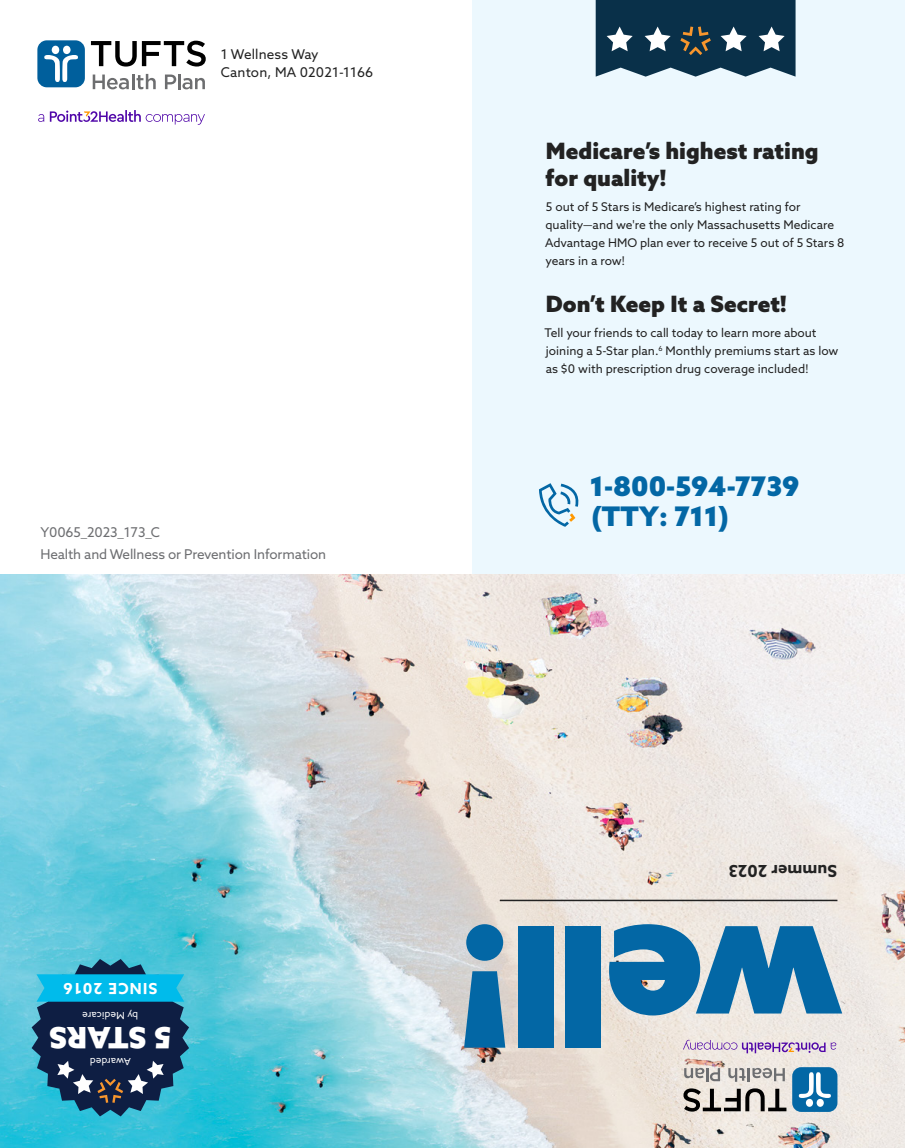
<style>
.page{position:relative;width:905px;height:1148px;background:#fff}
.page>*{position:absolute;margin:0;border:0;box-sizing:border-box;transform-origin:0 0}
.t1{font:900 29.55px "Azo Sans";letter-spacing:.01em;color:#fff}
.t2{font:900 27px/30px "Azo Sans";color:#0367a5}
.t3{font:900 22.5px/27px "Azo Sans";color:#222}
.t4{font:700 16.5px "Azo Sans";color:#222}
.t5{font:700 15.3px "Azo Sans";letter-spacing:.075em;color:#fff}
.Disclaimer{font:13.5px "Azo Sans";letter-spacing:-.01em;color:#6d6e71}
.Body{font:13.5px/18px "Azo Sans";letter-spacing:.01em;color:#222}
.Body__Sidebar{font:12px/18px "Azo Sans";color:#222}
.t6{font:9.9px "Azo Sans";letter-spacing:.01em;color:#fff}
</style>
<div class="page">
<div style="left:472px;top:0;width:432px;height:587px;background:#ecf8fe"></div>
<img style="left:0;top:574px;width:904px;height:574px">
<hr style="left:500px;top:899px;width:337px;height:2px;background:#222">
<svg style="left:595px;top:0;width:200px;height:77px;background:#2d4d61"></svg>
<svg style="left:539px;top:483px;width:40px;height:44px"></svg>
<svg style="left:683px;top:1088px;width:103px;height:23px;background:#9a9691"></svg>
<svg style="left:728px;top:1067px;width:56px;height:14px"></svg>
<svg style="left:684px;top:1067px;width:36px;height:14px"></svg>
<div style="left:792px;top:1067px;width:45px;height:44px;background:#0367a5;border-radius:9px"></div>
<svg style="left:805px;top:1098px;width:8px;height:8px"></svg>
<svg style="left:798px;top:1072px;width:32px;height:26px"></svg>
<div style="left:816px;top:1098px;width:7px;height:8px;background:#fff;border-radius:50%"></div>
<svg style="left:91px;top:41px;width:115px;height:26px"></svg>
<svg style="left:93px;top:74px;width:63px;height:15px"></svg>
<svg style="left:165px;top:74px;width:40px;height:15px"></svg>
<svg style="left:37px;top:40px;width:48px;height:47px"></svg>
<svg style="left:38px;top:110px;width:167px;height:15px"></svg>
<svg style="left:609px;top:924px;width:233px;height:91px;background:#4b8eb7"></svg>
<div style="left:565px;top:926px;width:35px;height:121px;background:#0367a5"></div>
<div style="left:518px;top:926px;width:35px;height:121px;background:#0367a5"></div>
<svg style="left:464px;top:924px;width:41px;height:123px;background:#4287b1"></svg>
<svg style="left:32px;top:959px;width:157px;height:157px;background:#206586"></svg>
<svg style="left:683px;top:1039px;width:153px;height:14px;background:#cdb9d4"></svg>
<p class="Body" style="left:221px;top:45px;width:154px">1 Wellness Way<br>Canton, MA 02021-1166</p>
<p class="Disclaimer" style="left:40px;top:524px;width:121px">Y0065_2023_173_C</p>
<p class="Disclaimer" style="left:40px;top:545px;width:287px">Health and Wellness or Prevention Information</p>
<p class="t5" style="left:157px;top:998px;width:96px;rotate:-180deg">SINCE 2016</p>
<p class="t6" style="left:138px;top:1022px;width:57px;rotate:-180deg">by Medicare</p>
<p class="t1" style="left:171px;top:1057px;width:124px;rotate:-180deg">5 STARS</p>
<p class="t6" style="left:131px;top:1067px;width:42px;rotate:-180deg">Awarded</p>
<h2 class="t3" style="left:545px;top:137px;width:275px">Medicare’s highest rating for quality!</h2>
<p class="Body__Sidebar" style="left:545px;top:197px;width:301px">5 out of 5 Stars is Medicare’s highest rating for quality—and we're the only Massachusetts Medicare Advantage HMO plan ever to receive 5 out of 5 Stars 8 years in a row!</p>
<h2 class="t3" style="left:546px;top:290px;width:242px">Don’t Keep It a Secret!</h2>
<p class="Body__Sidebar" style="left:544px;top:323px;width:295px">Tell your friends to call today to learn more about joining a 5-Star plan.<sup>6</sup> Monthly premiums start as low as $0 with prescription drug coverage included!</p>
<p class="t2" style="left:589px;top:470px;width:211px">1-800-594-7739 (TTY: 711)</p>
<p class="t4" style="left:837px;top:881px;width:110px;rotate:-180deg">Summer 2023</p>
</div>
